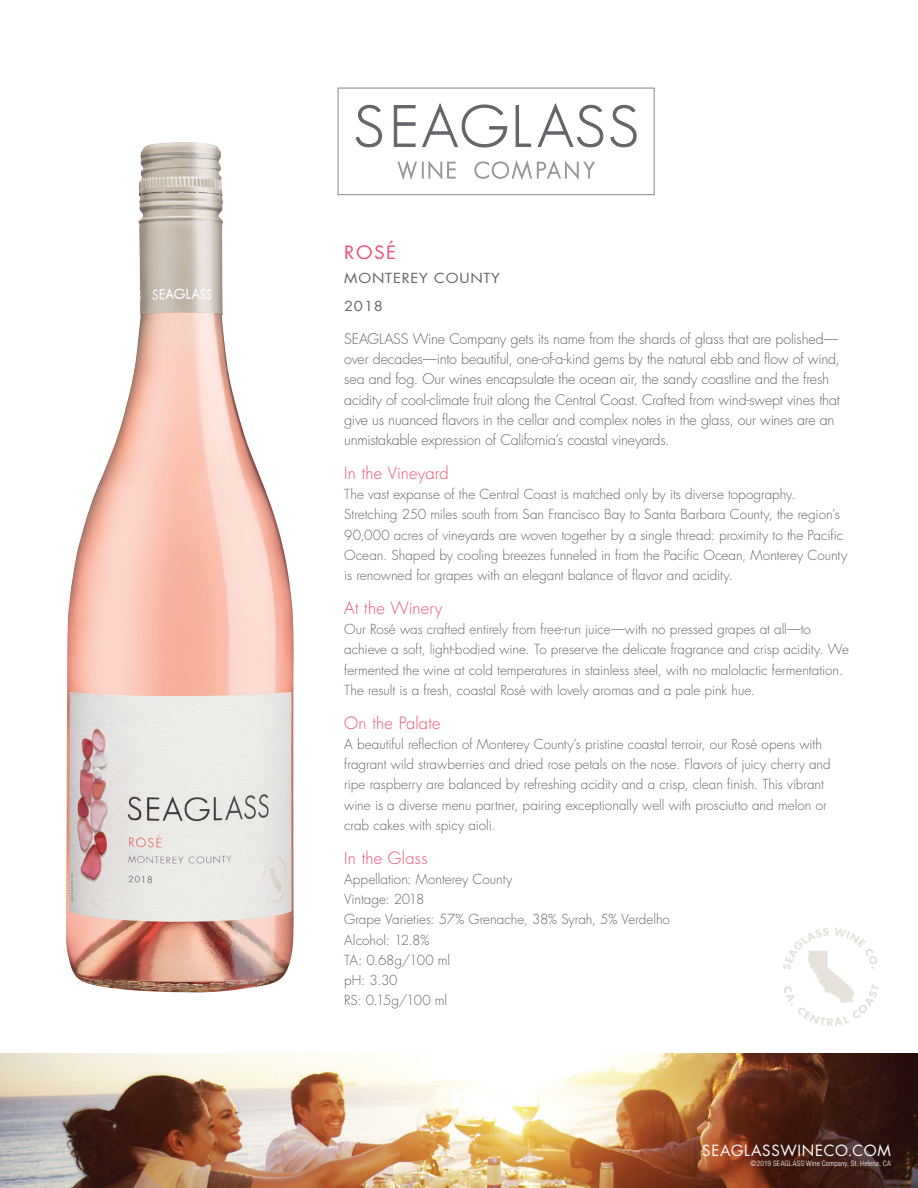
<style>
.page{position:relative;width:918px;height:1188px;background:#fff}
.page>*{position:absolute;margin:0;border:0;box-sizing:border-box;transform-origin:0 0}
.Copy{font:18px "Futura";color:#f05174;scale:1.06 1}
.Subhead{font:300 16.5px "Futura";letter-spacing:.01em;color:#f05174}
.Copy-2{font:300 16.5px "Futura";letter-spacing:.015em;color:#f05174}
.t1{font:15px "Futura";letter-spacing:.05em;color:#fff}
.Copy-3{font:300 14.25px/20.2px "Futura";letter-spacing:-.015em;color:#63656a}
.Copy-4{font:300 13.5px/20.2px "Futura";color:#63656a}
.Subhead-2{font:300 13.5px/20.2px "Futura";color:#63656a}
.Copy-5{font:13.5px "Futura";letter-spacing:.055em;color:#63656a;scale:1.1 1}
.t2{font:300 condensed 7.5px "Helvetica Neue LT Std";letter-spacing:.02em;color:#fff}
.s1{color:#76787b}
</style>
<div class="page">
<img style="left:66px;top:142px;width:228px;height:851px">
<svg style="left:355px;top:104px;width:27px;height:44px"></svg>
<svg style="left:393px;top:103px;width:115px;height:45px"></svg>
<svg style="left:515px;top:103px;width:89px;height:45px"></svg>
<svg style="left:610px;top:104px;width:27px;height:44px"></svg>
<svg style="left:397px;top:160px;width:59px;height:20px"></svg>
<svg style="left:474px;top:160px;width:121px;height:20px"></svg>
<div style="left:337px;top:87px;width:318px;height:108px;border:1px solid #99989b"></div>
<img style="left:0;top:1053px;width:918px;height:135px">
<svg style="left:783px;top:928px;width:96px;height:98px"></svg>
<p class="Copy" style="left:344px;top:240px;width:51px">ROSÉ</p>
<p class="Copy-5" style="left:344px;top:268px;width:143px">MONTEREY COUNTY</p>
<p class="Copy-5" style="left:344px;top:297px;width:37px">2018</p>
<p class="Copy-3" style="left:344px;top:329px;width:497px">SEAGLASS Wine Company gets its name from the shards of glass that are polished— over decades—into beautiful, one-of-a-kind gems by the natural ebb and flow of wind, sea and fog. Our wines encapsulate the ocean air, the sandy coastline and the fresh acidity of cool-climate fruit along the Central Coast. Crafted from wind-swept vines that give us nuanced flavors in the cellar and complex notes in the glass, our wines are an unmistakable expression of California’s coastal vineyards.</p>
<p class="Subhead" style="left:344px;top:462px;width:106px">In the Vineyard</p>
<p class="Subhead-2" style="left:344px;top:484px;width:505px">The vast expanse of the Central Coast is matched only by its diverse topography.<br>Stretching 250 miles south from San Francisco Bay to Santa Barbara County, the region’s 90,000 acres of vineyards are woven together by a single thread: proximity to the Pacific Ocean. Shaped by cooling breezes funneled in from the Pacific Ocean, Monterey County is renowned for grapes with an elegant balance of flavor and acidity.</p>
<p class="Copy-2" style="left:344px;top:597px;width:100px">At the Winery</p>
<p class="Copy-4" style="left:344px;top:619px;width:506px">Our Rosé was crafted entirely from free-run juice—with no pressed grapes at all—to achieve a soft, light-bodied wine. To preserve the delicate fragrance and crisp acidity. We fermented the wine at cold temperatures in stainless steel, with no malolactic fermentation.<br>The result is a fresh, coastal Rosé with lovely aromas and a pale pink hue.</p>
<p class="Copy-2" style="left:344px;top:712px;width:98px">On the Palate</p>
<p class="Copy-4" style="left:344px;top:734px;width:488px">A beautiful reflection of Monterey County’s pristine coastal terroir, our Rosé opens with fragrant wild strawberries and dried rose petals on the nose. Flavors of juicy cherry and ripe raspberry are balanced by refreshing acidity and a crisp, clean finish. This vibrant wine is a diverse menu partner, pairing exceptionally well with prosciutto and melon or crab cakes with spicy aioli<span class="s1">.</span></p>
<p class="Subhead" style="left:344px;top:847px;width:85px">In the Glass</p>
<p class="Subhead-2" style="left:344px;top:869px;width:327px">Appellation: Monterey County<br>Vintage: 2018<br>Grape Varieties: 57% Grenache, 38% Syrah, 5% Verdelho<br>Alcohol: 12.8%<br>TA: 0.68g/100 ml<br>pH: 3.30<br>RS: 0.15g/100 ml</p>
<p class="t1" style="left:702px;top:1140px;width:190px">SEAGLASSWINECO.COM</p>
<p class="t2" style="left:750px;top:1159px;width:142px">©2019 SEAGLASS Wine Company, St. Helena, CA</p>
</div>
